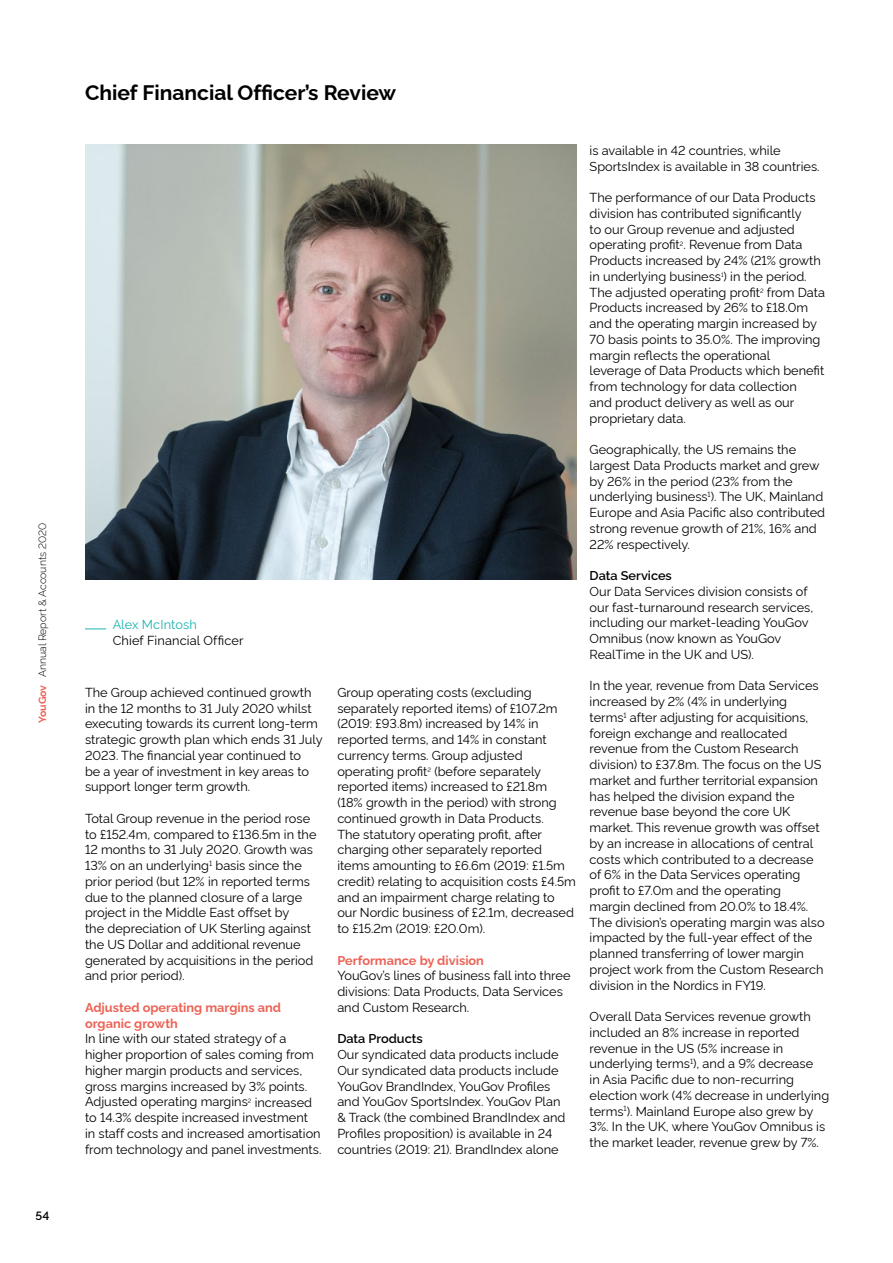
<style>
.page{position:relative;width:893px;height:1263px;background:#fff}
.page>*{position:absolute;margin:0;border:0;box-sizing:border-box;transform-origin:0 0}
.t1{font:700 21px "Rawline";color:#000}
.t2{font:12.75px/15.8px "Rawline";color:#000}
.t3{font:700 12.75px/15.8px "Rawline";color:#ec6356}
.t4{font:600 12.75px "Rawline";color:#000}
.t5{font:12.75px "Rawline";letter-spacing:.005em;color:#1ab3b1}
.t6{font:600 12px "Rawline";color:#000}
.t7{font:300 10.5px "Rawline";color:#000}
.s1{font-weight:700;color:#ec6356}
</style>
<div class="page">
<img style="left:85px;top:145px;width:492px;height:435px">
<svg style="left:85px;top:628px;width:21px;height:1px"></svg>
<p class="t7" style="left:34px;top:723px;width:202px;rotate:-90deg"><span class="s1">YouGov</span> Annual Report &amp; Accounts 2020</p>
<p class="t6" style="left:36px;top:1207px;width:15px">54</p>
<h1 class="t1" style="left:85px;top:76px;width:313px">Chief Financial Officer’s Review</h1>
<p class="t5" style="left:113px;top:615px;width:86px">Alex McIntosh</p>
<p class="t2" style="left:113px;top:631px;width:133px">Chief Financial Officer</p>
<p class="t2" style="left:85px;top:683px;width:239px">The Group achieved continued growth in the 12 months to 31 July 2020 whilst executing towards its current long-term strategic growth plan which ends 31 July 2023. The financial year continued to<br>be a year of investment in key areas to support longer term growth.</p>
<p class="t2" style="left:85px;top:809px;width:233px">Total Group revenue in the period rose to £152.4m, compared to £136.5m in the 12 months to 31 July 2020. Growth was 13% on an underlying<sup>1</sup> basis since the prior period (but 12% in reported terms due to the planned closure of a large project in the Middle East offset by<br>the depreciation of UK Sterling against the US Dollar and additional revenue generated by acquisitions in the period and prior period).</p>
<p class="t3" style="left:85px;top:998px;width:198px">Adjusted operating margins and organic growth</p>
<p class="t2" style="left:85px;top:1030px;width:238px">In line with our stated strategy of a higher proportion of sales coming from higher margin products and services, gross margins increased by 3% points.<br>Adjusted operating margins<sup>2</sup> increased to 14.3% despite increased investment<br>in staff costs and increased amortisation from technology and panel investments.</p>
<p class="t2" style="left:337px;top:683px;width:240px">Group operating costs (excluding separately reported items) of £107.2m (2019: £93.8m) increased by 14% in reported terms, and 14% in constant currency terms. Group adjusted operating profit<sup>2</sup> (before separately reported items) increased to £21.8m<br>(18% growth in the period) with strong continued growth in Data Products.<br>The statutory operating profit, after charging other separately reported items amounting to £6.6m (2019: £1.5m credit) relating to acquisition costs £4.5m and an impairment charge relating to our Nordic business of £2.1m, decreased to £15.2m (2019: £20.0m).</p>
<p class="t3" style="left:337px;top:951px;width:148px">Performance by division</p>
<p class="t2" style="left:337px;top:967px;width:235px">YouGov’s lines of business fall into three divisions: Data Products, Data Services and Custom Research.</p>
<p class="t4" style="left:337px;top:1029px;width:87px">Data Products</p>
<p class="t2" style="left:337px;top:1045px;width:230px">Our syndicated data products include Our syndicated data products include YouGov BrandIndex, YouGov Profiles and YouGov SportsIndex. YouGov Plan &amp; Track (the combined BrandIndex and Profiles proposition) is available in 24 countries (2019: 21). BrandIndex alone</p>
<p class="t2" style="left:590px;top:141px;width:231px">is available in 42 countries, while<br>SportsIndex is available in 38 countries.</p>
<p class="t2" style="left:590px;top:188px;width:237px">The performance of our Data Products division has contributed significantly<br>to our Group revenue and adjusted operating profit<sup>2</sup>. Revenue from Data Products increased by 24% (21% growth in underlying business<sup>1</sup>) in the period.<br>The adjusted operating profit<sup>2</sup> from Data Products increased by 26% to £18.0m and the operating margin increased by 70 basis points to 35.0%. The improving margin reflects the operational leverage of Data Products which benefit from technology for data collection<br>and product delivery as well as our proprietary data.</p>
<p class="t2" style="left:590px;top:440px;width:237px">Geographically, the US remains the largest Data Products market and grew by 26% in the period (23% from the underlying business<sup>1</sup>). The UK, Mainland Europe and Asia Pacific also contributed strong revenue growth of 21%, 16% and 22% respectively.</p>
<p class="t4" style="left:590px;top:566px;width:84px">Data Services</p>
<p class="t2" style="left:590px;top:582px;width:225px">Our Data Services division consists of our fast-turnaround research services, including our market-leading YouGov Omnibus (now known as YouGov RealTime in the UK and US).</p>
<p class="t2" style="left:590px;top:677px;width:237px">In the year, revenue from Data Services increased by 2% (4% in underlying terms<sup>1</sup> after adjusting for acquisitions, foreign exchange and reallocated revenue from the Custom Research division) to £37.8m. The focus on the US market and further territorial expansion has helped the division expand the revenue base beyond the core UK market. This revenue growth was offset by an increase in allocations of central costs which contributed to a decrease of 6% in the Data Services operating profit to £7.0m and the operating margin declined from 20.0% to 18.4%.<br>The division’s operating margin was also impacted by the full-year effect of the planned transferring of lower margin project work from the Custom Research division in the Nordics in FY19.</p>
<p class="t2" style="left:590px;top:1007px;width:241px">Overall Data Services revenue growth included an 8% increase in reported revenue in the US (5% increase in underlying terms<sup>1</sup>), and a 9% decrease<br>in Asia Pacific due to non-recurring election work (4% decrease in underlying terms<sup>1</sup>). Mainland Europe also grew by 3%. In the UK, where YouGov Omnibus is the market leader, revenue grew by 7%.</p>
</div>
